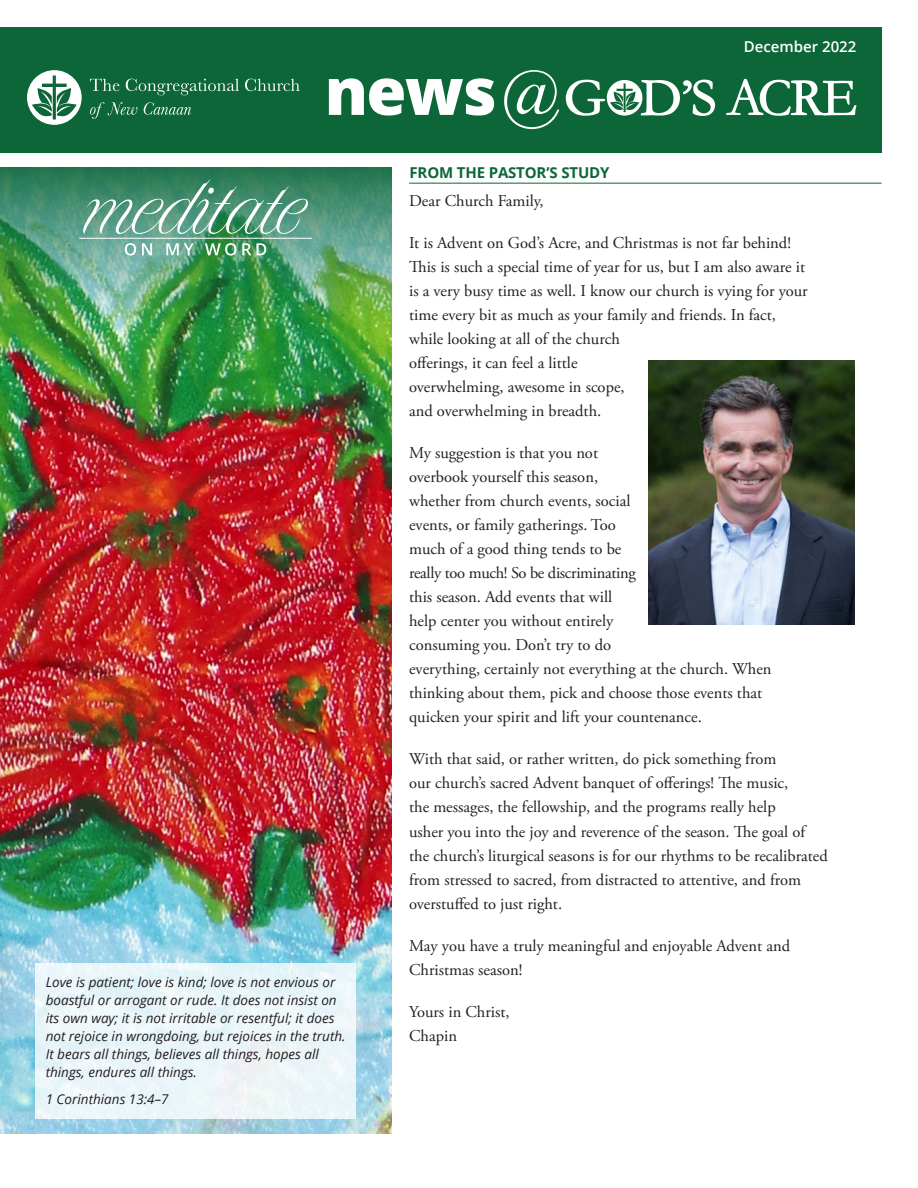
<style>
.page{position:relative;width:918px;height:1188px;background:#fff}
.page>*{position:absolute;margin:0;border:0;box-sizing:border-box;transform-origin:0 0}
.t1{font:800 64.8px "Open Sans";color:#fff}
._50_Body{font:16.5px/24px "Adobe Garamond Pro";color:#231f20}
.t2{font:700 15px "Open Sans";letter-spacing:-.01em;color:#0c6638}
.t3{font:600 15px "Open Sans";color:#fff}
._99_Prayer{font:italic 13.5px/18px "Open Sans";color:#231f20}
.s1{font-family:"Garamond";font-weight:400}
</style>
<div class="page">
<img style="left:0;top:326px;width:391px;height:808px">
<img style="left:173px;top:983px;width:218px;height:151px">
<div style="left:0;top:27px;width:882px;height:126px;background:#0c6638"></div>
<svg style="left:726px;top:79px;width:130px;height:37px"></svg>
<svg style="left:566px;top:80px;width:149px;height:36px"></svg>
<svg style="left:27px;top:70px;width:55px;height:55px"></svg>
<svg style="left:90px;top:79px;width:29px;height:12px"></svg>
<svg style="left:126px;top:79px;width:113px;height:16px"></svg>
<svg style="left:245px;top:79px;width:55px;height:12px"></svg>
<svg style="left:90px;top:102px;width:47px;height:17px"></svg>
<svg style="left:144px;top:102px;width:47px;height:13px"></svg>
<hr style="left:409px;top:183px;width:473px;height:1px;background:#0c6638">
<img style="left:0;top:167px;width:391px;height:159px">
<svg style="left:83px;top:179px;width:225px;height:55px;background:#62a086"></svg>
<svg style="left:125px;top:243px;width:141px;height:13px"></svg>
<hr style="left:79px;top:238px;width:233px;height:1px;background:#fff">
<div style="left:35px;top:963px;width:321px;height:156px;background:#ebf5f9"></div>
<img style="left:648px;top:360px;width:207px;height:265px">
<p class="t1" style="left:325px;top:42px;width:237px">news<span class="s1">@</span></p>
<p class="t2" style="left:410px;top:162px;width:202px">FROM THE PASTOR’S STUDY</p>
<p class="t3" style="left:744px;top:37px;width:114px">December 2022</p>
<p class="_99_Prayer" style="left:46px;top:973px;width:301px">Love is patient; love is kind; love is not envious or boastful or arrogant or rude. It does not insist on its own way; it is not irritable or resentful; it does not rejoice in wrongdoing, but rejoices in the truth.<br>It bears all things, believes all things, hopes all things, endures all things.</p>
<p class="_99_Prayer" style="left:46px;top:1090px;width:124px">1 Corinthians 13:4–7</p>
<p class="_50_Body" style="left:409px;top:190px;width:136px">Dear Church Family,</p>
<p class="_50_Body" style="left:409px;top:232px;width:400px">It is Advent on God’s Acre, and Christmas is not far behind!<br>This is such a special time of year for us, but I am also aware it is a very busy time as well. I know our church is vying for your time every bit as much as your family and friends. In fact, while looking at all of the church<br>offerings, it can feel a little<br>overwhelming, awesome in scope,<br>and overwhelming in breadth.</p>
<p class="_50_Body" style="left:409px;top:442px;width:364px">My suggestion is that you not<br>overbook yourself this season,<br>whether from church events, social<br>events, or family gatherings. Too<br>much of a good thing tends to be<br>really too much! So be discriminating<br>this season. Add events that will<br>help center you without entirely<br>consuming you. Don’t try to do<br>everything, certainly not everything at the church. When thinking about them, pick and choose those events that quicken your spirit and lift your countenance.</p>
<p class="_50_Body" style="left:409px;top:748px;width:420px">With that said, or rather written, do pick something from<br>our church’s sacred Advent banquet of offerings! The music,<br>the messages, the fellowship, and the programs really help<br>usher you into the joy and reverence of the season. The goal of the church’s liturgical seasons is for our rhythms to be recalibrated from stressed to sacred, from distracted to attentive, and from overstuffed to just right.</p>
<p class="_50_Body" style="left:409px;top:934px;width:382px">May you have a truly meaningful and enjoyable Advent and<br>Christmas season!</p>
<p class="_50_Body" style="left:409px;top:1000px;width:102px">Yours in Christ,<br>Chapin</p>
</div>
